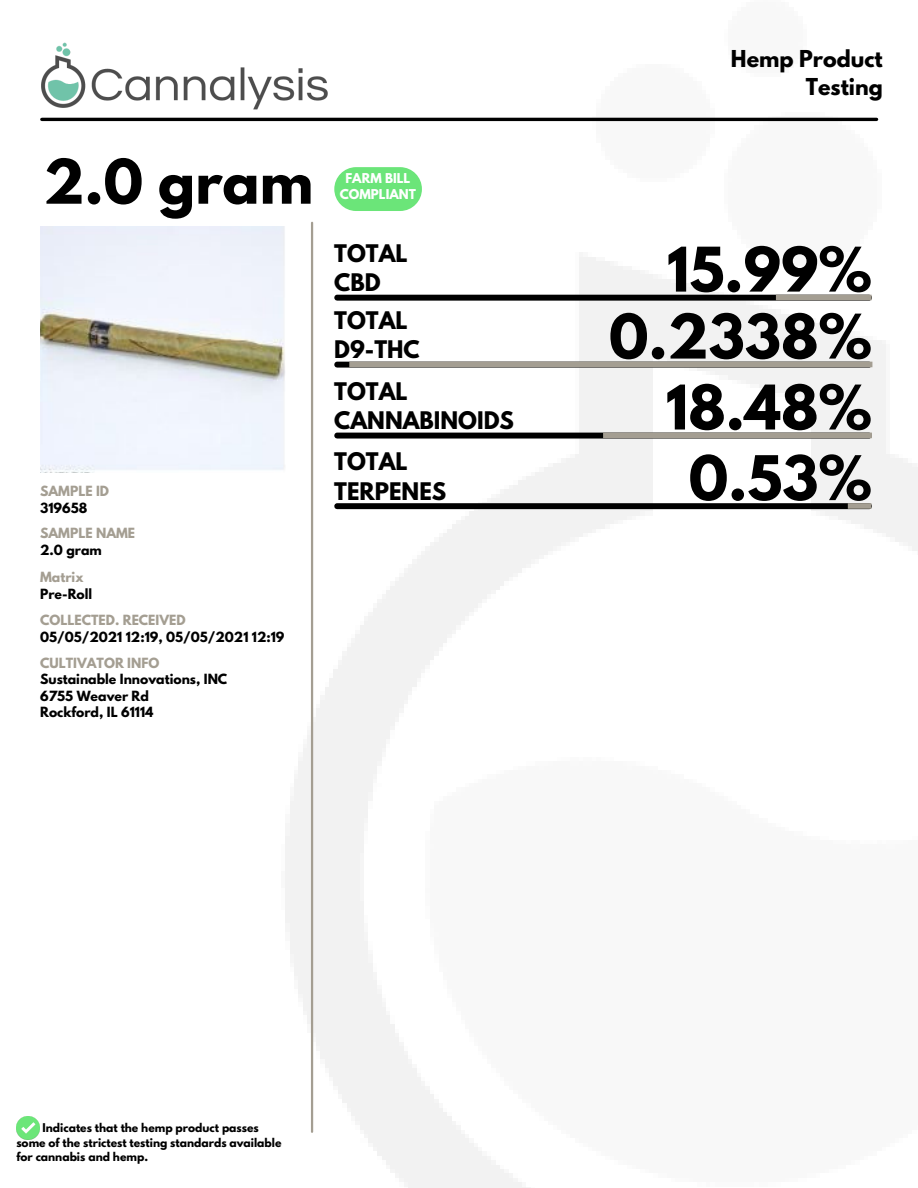
<style>
.page{position:relative;width:918px;height:1188px;background:#fff}
.page>*{position:absolute;margin:0;border:0;box-sizing:border-box;transform-origin:0 0}
.t1{font:700 54.45px "League Spartan";color:#000}
.t2{font:700 21.45px "League Spartan";color:#000}
.t3{font:700 20.7px "League Spartan";color:#000}
.t4{font:700 12.45px "League Spartan";color:#000}
.t5{font:700 12.45px "League Spartan";color:#a49e92}
.t6{font:700 12px "League Spartan";color:#fff}
.t7{font:700 10.65px "League Spartan";color:#000}
</style>
<div class="page">
<img style="left:221px;top:117px;width:697px;height:1071px">
<hr style="left:42px;top:118px;width:835px;height:3px;background:#000">
<img style="left:40px;top:226px;width:245px;height:247px">
<div style="left:337px;top:362px;width:532px;height:6px;background:#000"></div>
<div style="left:337px;top:295px;width:532px;height:6px;background:#000"></div>
<div style="left:337px;top:433px;width:532px;height:5px;background:#000"></div>
<div style="left:337px;top:503px;width:532px;height:6px;background:#000"></div>
<div style="left:776px;top:295px;width:96px;height:5px;background:#a49e92"></div>
<div style="left:349px;top:362px;width:523px;height:5px;background:#a49e92"></div>
<div style="left:603px;top:433px;width:269px;height:5px;background:#a49e92"></div>
<div style="left:848px;top:503px;width:23px;height:6px;background:#a49e92"></div>
<img style="left:17px;top:1116px;width:22px;height:23px">
<div style="left:334px;top:167px;width:88px;height:44px;background:#6be579;border-radius:22px"></div>
<hr style="left:311px;top:223px;width:2px;height:909px;background:#a49e92">
<img style="left:41px;top:42px;width:287px;height:68px">
<p class="t1" style="left:43px;top:155px;width:271px">2.0 gram</p>
<p class="t5" style="left:40px;top:485px;width:70px">SAMPLE ID</p>
<p class="t4" style="left:40px;top:502px;width:49px">319658</p>
<p class="t5" style="left:40px;top:527px;width:96px">SAMPLE NAME</p>
<p class="t4" style="left:40px;top:543px;width:63px">2.0 gram</p>
<p class="t5" style="left:40px;top:571px;width:45px">Matrix</p>
<p class="t4" style="left:40px;top:588px;width:54px">Pre-Roll</p>
<p class="t5" style="left:40px;top:614px;width:147px">COLLECTED. RECEIVED</p>
<p class="t4" style="left:40px;top:630px;width:246px">05/05/2021 12:19, 05/05/2021 12:19</p>
<p class="t5" style="left:40px;top:656px;width:121px">CULTIVATOR INFO</p>
<p class="t4" style="left:40px;top:673px;width:189px">Sustainable Innovations, INC</p>
<p class="t4" style="left:40px;top:690px;width:110px">6755 Weaver Rd</p>
<p class="t4" style="left:40px;top:706px;width:115px">Rockford, IL 61114</p>
<p class="t6" style="left:345px;top:172px;width:66px">FARM BILL</p>
<p class="t6" style="left:340px;top:188px;width:78px">COMPLIANT</p>
<p class="t2" style="left:334px;top:243px;width:75px">TOTAL</p>
<p class="t2" style="left:334px;top:272px;width:48px">CBD</p>
<p class="t2" style="left:334px;top:309px;width:75px">TOTAL</p>
<p class="t2" style="left:334px;top:339px;width:87px">D9-THC</p>
<p class="t2" style="left:334px;top:380px;width:75px">TOTAL</p>
<p class="t2" style="left:334px;top:410px;width:181px">CANNABINOIDS</p>
<p class="t2" style="left:334px;top:451px;width:75px">TOTAL</p>
<p class="t2" style="left:334px;top:480px;width:114px">TERPENES</p>
<p class="t3" style="left:731px;top:48px;width:153px">Hemp Product</p>
<p class="t3" style="left:806px;top:76px;width:79px">Testing</p>
<p class="t1" style="left:667px;top:243px;width:207px">15.99%</p>
<p class="t1" style="left:609px;top:310px;width:265px">0.2338%</p>
<p class="t1" style="left:666px;top:381px;width:208px">18.48%</p>
<p class="t1" style="left:689px;top:451px;width:185px">0.53%</p>
<p class="t7" style="left:43px;top:1122px;width:218px">Indicates that the hemp product passes</p>
<p class="t7" style="left:16px;top:1137px;width:267px">some of the strictest testing standards available</p>
<p class="t7" style="left:16px;top:1152px;width:133px">for cannabis and hemp.</p>
</div>
